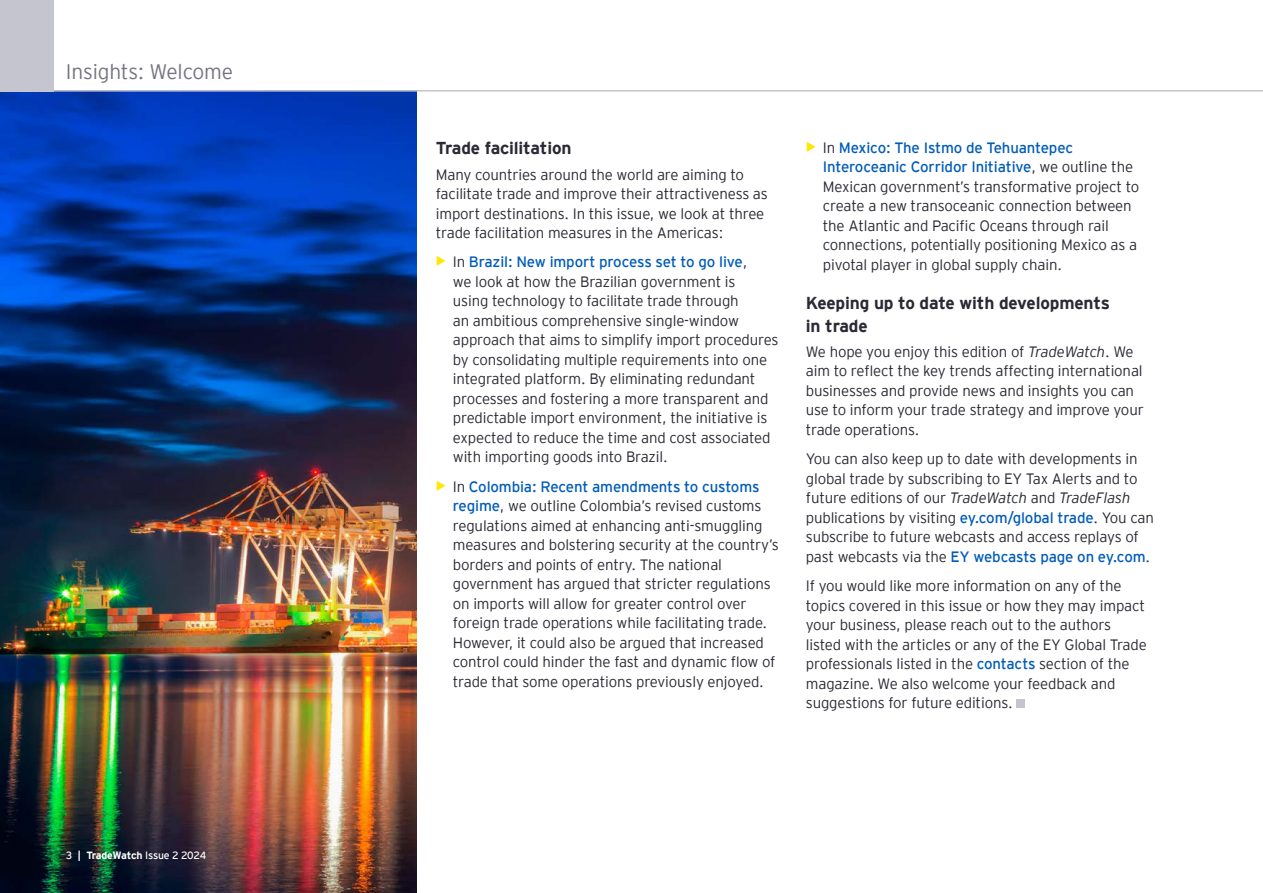
<style>
.page{position:relative;width:1263px;height:893px;background:#fff}
.page>*{position:absolute;margin:0;border:0;box-sizing:border-box;transform-origin:0 0}
._2__Top_of_page_Article_title{font:300 21px "EY Interstate";letter-spacing:-.01em;color:#757582}
._3__HEADING_1{font:700 17.25px/22.5px "EY Interstate";letter-spacing:-.01em;color:#2a2a36}
._4__BODY_TEXT{font:300 15px/19.5px "EY Interstate";letter-spacing:-.01em;color:#2a2a36}
.Document_title_Additional_text_RL{font:10.5px "EY Interstate";letter-spacing:-.02em;color:#fff}
.s1{font-weight:700}
.s2{font-weight:700;font-size:19.5px;color:#ffe700}
.s3{font-weight:400;color:#005cb8}
.s4{font-style:italic}
</style>
<div class="page">
<img style="left:0;top:92px;width:417px;height:801px">
<hr style="left:0;top:90px;width:1263px;height:2px;background:#c5c5cf">
<div style="left:0;top:0;width:54px;height:92px;background:#c5c5cf"></div>
<div style="left:1016px;top:699px;width:9px;height:9px;background:#c5c5cf"></div>
<p class="_2__Top_of_page_Article_title" style="left:66px;top:57px;width:169px">Insights: Welcome</p>
<p class="Document_title_Additional_text_RL" style="left:66px;top:848px;width:142px">3 <span class="s1">| TradeWatch</span> Issue 2 2024</p>
<p class="_3__HEADING_1" style="left:436px;top:136px;width:137px">Trade facilitation</p>
<p class="_4__BODY_TEXT" style="left:436px;top:164px;width:334px">Many countries around the world are aiming to facilitate trade and improve their attractiveness as import destinations. In this issue, we look at three trade facilitation measures in the Americas:</p>
<p class="_4__BODY_TEXT" style="left:453px;top:251px;width:327px;text-indent:-17px"><span class="s2">•</span> In <span class="s3">Brazil: New import process set to go live</span>,<br>we look at how the Brazilian government is<br>using technology to facilitate trade through<br>an ambitious comprehensive single-window approach that aims to simplify import procedures by consolidating multiple requirements into one integrated platform. By eliminating redundant processes and fostering a more transparent and predictable import environment, the initiative is expected to reduce the time and cost associated with importing goods into Brazil.</p>
<p class="_4__BODY_TEXT" style="left:453px;top:476px;width:327px;text-indent:-17px"><span class="s2">•</span> In <span class="s3">Colombia: Recent amendments to customs regime</span>, we outline Colombia’s revised customs regulations aimed at enhancing anti-smuggling measures and bolstering security at the country’s borders and points of entry. The national government has argued that stricter regulations on imports will allow for greater control over foreign trade operations while facilitating trade.<br>However, it could also be argued that increased control could hinder the fast and dynamic flow of trade that some operations previously enjoyed.</p>
<p class="_4__BODY_TEXT" style="left:823px;top:137px;width:318px;text-indent:-17px"><span class="s2">•</span> In <span class="s3">Mexico: The Istmo de Tehuantepec Interoceanic Corridor Initiative</span>, we outline the Mexican government’s transformative project to create a new transoceanic connection between the Atlantic and Pacific Oceans through rail connections, potentially positioning Mexico as a pivotal player in global supply chain.</p>
<p class="_3__HEADING_1" style="left:806px;top:291px;width:306px">Keeping up to date with developments in trade</p>
<p class="_4__BODY_TEXT" style="left:806px;top:341px;width:339px">We hope you enjoy this edition of <span class="s4">TradeWatch</span>. We aim to reflect the key trends affecting international businesses and provide news and insights you can use to inform your trade strategy and improve your trade operations.</p>
<p class="_4__BODY_TEXT" style="left:806px;top:448px;width:350px">You can also keep up to date with developments in global trade by subscribing to EY Tax Alerts and to future editions of our <span class="s4">TradeWatch</span> and <span class="s4">TradeFlash </span>publications by visiting <span class="s3">ey.com/global trade</span>. You can subscribe to future webcasts and access replays of past webcasts via the <span class="s3">EY webcasts page on ey.com</span>.</p>
<p class="_4__BODY_TEXT" style="left:806px;top:575px;width:342px">If you would like more information on any of the topics covered in this issue or how they may impact your business, please reach out to the authors listed with the articles or any of the EY Global Trade professionals listed in the <span class="s3">contacts</span> section of the magazine. We also welcome your feedback and suggestions for future editions.</p>
</div>
